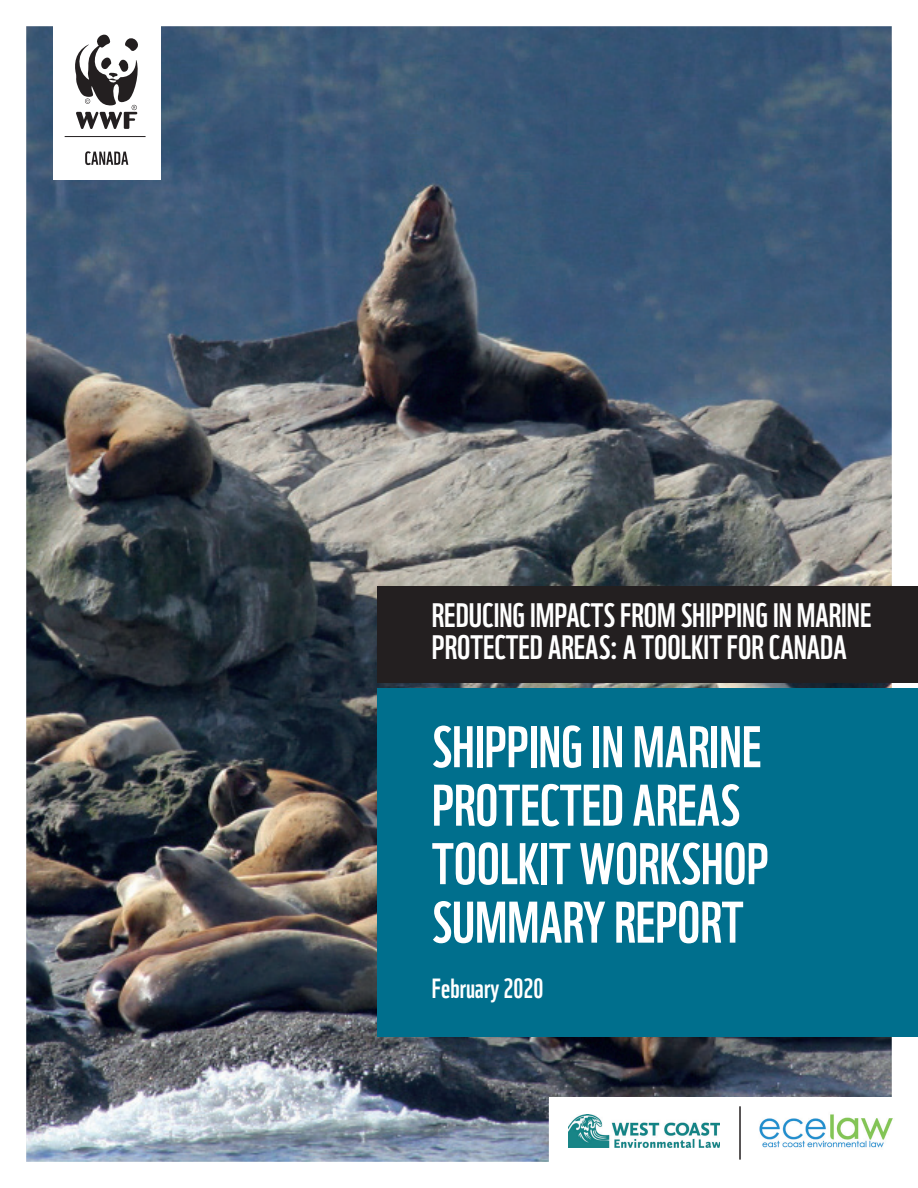
<style>
.page{position:relative;width:918px;height:1188px;background:#fff}
.page>*{position:absolute;margin:0;border:0;box-sizing:border-box;transform-origin:0 0}
.t1{font:57px/58.5px "WWF";color:#fff}
.t2{font:33px/31.5px "WWF";color:#fff}
.t3{font:27px "WWF";color:#fff}
</style>
<div class="page">
<img style="left:26px;top:26px;width:866px;height:1136px">
<div style="left:378px;top:688px;width:540px;height:348px;background:#006f8d"></div>
<div style="left:53px;top:0;width:108px;height:180px;background:#fff"></div>
<svg style="left:75px;top:34px;width:63px;height:95px"></svg>
<svg style="left:85px;top:151px;width:43px;height:14px"></svg>
<hr style="left:65px;top:136px;width:81px;height:1px;background:#231f20">
<div style="left:549px;top:1098px;width:369px;height:64px;background:#fff"></div>
<img style="left:759px;top:1114px;width:134px;height:34px">
<img style="left:568px;top:1115px;width:152px;height:32px">
<hr style="left:739px;top:1106px;width:2px;height:54px;background:#231f20">
<div style="left:378px;top:586px;width:540px;height:96px;background:#231f20"></div>
<p class="t2" style="left:432px;top:596px;width:441px">REDUCING IMPACTS FROM SHIPPING IN MARINE<br>PROTECTED AREAS: A TOOLKIT FOR CANADA</p>
<h1 class="t1" style="left:432px;top:712px;width:338px">SHIPPING IN MARINE<br>PROTECTED AREAS<br>TOOLKIT WORKSHOP<br>SUMMARY REPORT</h1>
<p class="t3" style="left:432px;top:967px;width:113px">February 2020</p>
</div>
